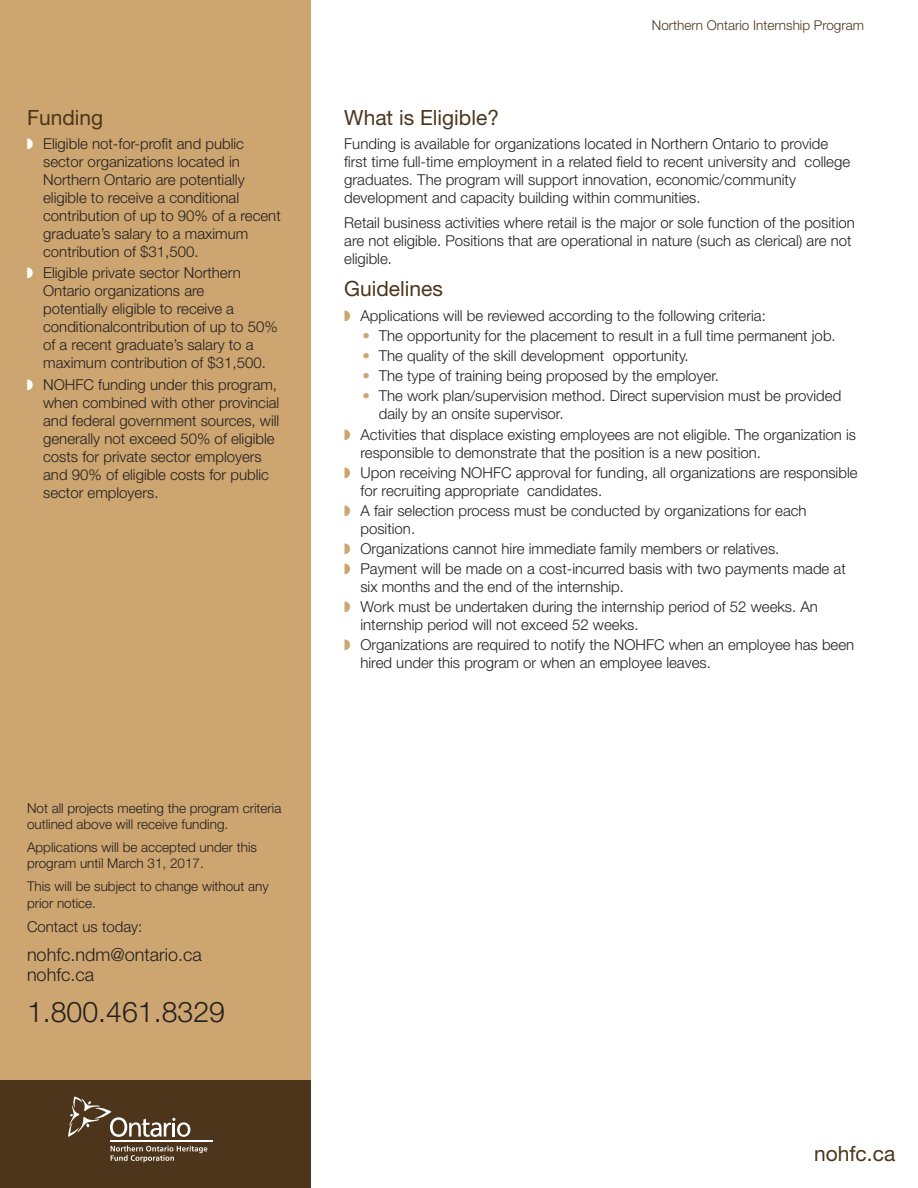
<style>
.page{position:relative;width:918px;height:1188px;background:#fff}
.page>*{position:absolute;margin:0;border:0;box-sizing:border-box;transform-origin:0 0}
.t1{font:300 28.5px "Helvetica Neue";color:#231f20}
.t2{font:21px "Helvetica Neue";color:#4c351b}
.t3{font:300 18px "Helvetica Neue";color:#231f20}
.t4{font:300 15px/18px "Helvetica Neue";color:#231f20}
.t5{font:300 13.5px/16.2px "Helvetica Neue";color:#231f20}
.t6{font:300 13.5px "Helvetica Neue";color:#4c351b}
.s1{color:#fff}
.s2{color:#cca570}
</style>
<div class="page">
<div style="left:0;top:0;width:310px;height:1080px;background:#cca570"></div>
<div style="left:0;top:1080px;width:310px;height:108px;background:#4c351b"></div>
<svg style="left:68px;top:1097px;width:122px;height:40px"></svg>
<svg style="left:111px;top:1146px;width:96px;height:16px"></svg>
<hr style="left:110px;top:1141px;width:103px;height:1px;background:#fff">
<h2 class="t2" style="left:27px;top:105px;width:78px">Funding</h2>
<p class="t4" style="left:43px;top:135px;width:239px;text-indent:-16px"><span class="s1">◗</span> Eligible not-for-profit and public sector organizations located in Northern Ontario are potentially eligible to receive a conditional contribution of up to 90% of a recent graduate’s salary to a maximum contribution of $31,500.</p>
<p class="t4" style="left:43px;top:264px;width:236px">Eligible private sector Northern Ontario organizations are<br>potentially eligible to receive a conditionalcontribution of up to 50% of a recent graduate’s salary to a maximum contribution of $31,500.</p>
<p class="t4" style="left:43px;top:375px;width:238px">NOHFC funding under this program, when combined with other provincial and federal government sources, will generally not exceed 50% of eligible costs for private sector employers and 90% of eligible costs for public sector employers.</p>
<p class="t5" style="left:27px;top:800px;width:256px">Not all projects meeting the program criteria outlined above will receive funding.</p>
<p class="t5" style="left:27px;top:839px;width:232px">Applications will be accepted under this program until March 31, 2017.</p>
<p class="t5" style="left:27px;top:878px;width:243px">This will be subject to change without any prior notice.</p>
<p class="t4" style="left:27px;top:918px;width:117px">Contact us today:</p>
<p class="t3" style="left:27px;top:943px;width:176px">nohfc.ndm@ontario.ca</p>
<p class="t3" style="left:27px;top:963px;width:69px">nohfc.ca</p>
<p class="t1" style="left:27px;top:994px;width:200px">1.800.461.8329</p>
<p class="t6" style="left:652px;top:17px;width:214px">Northern Ontario Internship Program</p>
<h2 class="t2" style="left:344px;top:105px;width:156px">What is Eligible?</h2>
<p class="t4" style="left:344px;top:135px;width:507px">Funding is available for organizations located in Northern Ontario to provide first time full-time employment in a related field to recent university and college graduates. The program will support innovation, economic/community development and capacity building within communities.</p>
<p class="t4" style="left:344px;top:213px;width:512px">Retail business activities where retail is the major or sole function of the position are not eligible. Positions that are operational in nature (such as clerical) are not eligible.</p>
<h2 class="t2" style="left:344px;top:276px;width:100px">Guidelines</h2>
<p class="t4" style="left:344px;top:306px;width:423px"><span class="s2">◗</span> Applications will be reviewed according to the following criteria:</p>
<p class="t4" style="left:363px;top:326px;width:475px"><span class="s2">•</span> The opportunity for the placement to result in a full time permanent job.</p>
<p class="t4" style="left:363px;top:346px;width:328px"><span class="s2">•</span> The quality of the skill development opportunity.</p>
<p class="t4" style="left:363px;top:367px;width:358px"><span class="s2">•</span> The type of training being proposed by the employer.</p>
<p class="t4" style="left:379px;top:387px;width:464px;text-indent:-16px"><span class="s2">•</span> The work plan/supervision method. Direct supervision must be provided daily by an onsite supervisor.</p>
<p class="t4" style="left:360px;top:425px;width:497px">Activities that displace existing employees are not eligible. The organization is responsible to demonstrate that the position is a new position.</p>
<p class="t4" style="left:360px;top:463px;width:499px">Upon receiving NOHFC approval for funding, all organizations are responsible for recruiting appropriate candidates.</p>
<p class="t4" style="left:360px;top:501px;width:448px">A fair selection process must be conducted by organizations for each position.</p>
<p class="t4" style="left:360px;top:539px;width:420px">Organizations cannot hire immediate family members or relatives.</p>
<p class="t4" style="left:360px;top:559px;width:487px">Payment will be made on a cost-incurred basis with two payments made at six months and the end of the internship.</p>
<p class="t4" style="left:360px;top:598px;width:459px">Work must be undertaken during the internship period of 52 weeks. An internship period will not exceed 52 weeks.</p>
<p class="t4" style="left:360px;top:636px;width:495px">Organizations are required to notify the NOHFC when an employee has been hired under this program or when an employee leaves.</p>
<p class="t2" style="left:762px;top:1141px;width:135px"><span class="s1">www.</span>nohfc.ca</p>
</div>
